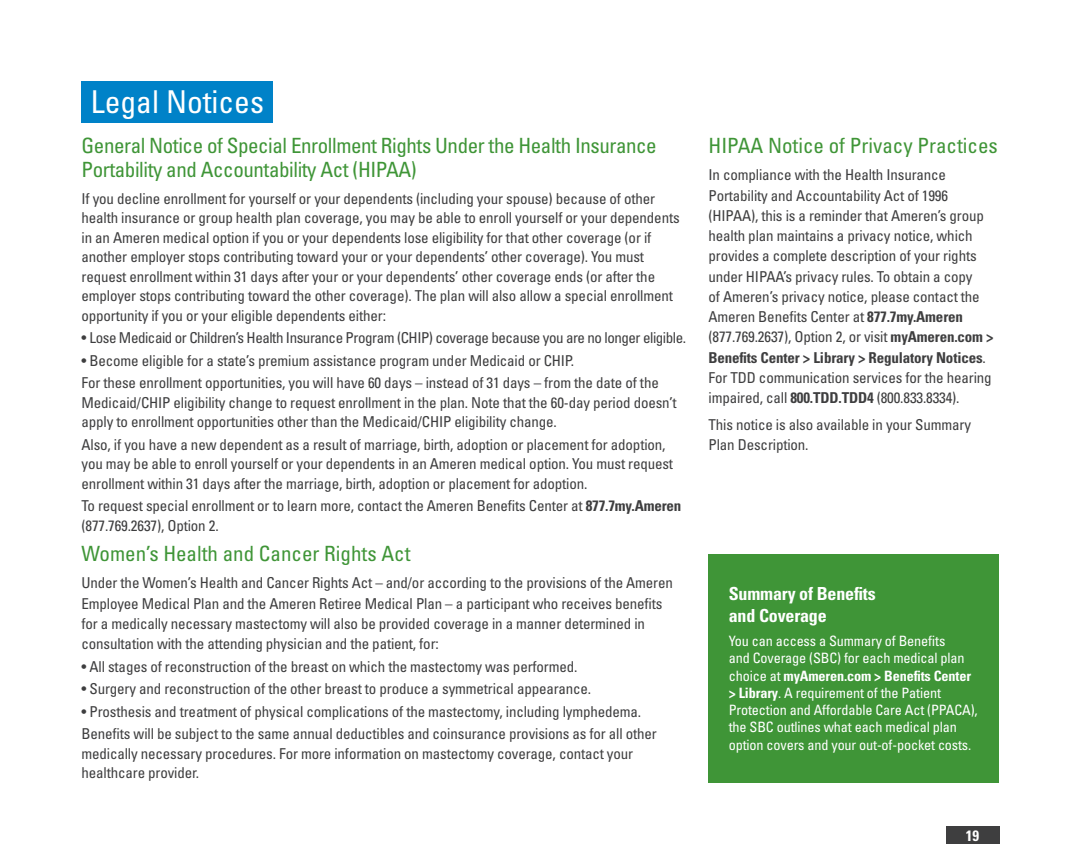
<style>
.page{position:relative;width:1080px;height:864px;background:#fff}
.page>*{position:absolute;margin:0;border:0;box-sizing:border-box;transform-origin:0 0}
.NEW_Subtitle_-_green{font:condensed 31.5px "Univers LT Std";color:#fff}
.Body_10_14{font:condensed 21px/24px "Univers LT Std";letter-spacing:-.02em;color:#3f9537}
.NEW_Body_sub_-_blue{font:condensed 21px "Univers LT Std";color:#3f9537}
.Body_10_14-2{font:700 condensed 18px/21.6px "Univers LT Std";letter-spacing:-.01em;color:#fff}
.Body_10_14-3{font:condensed 15px/20.2px "Univers LT Std";letter-spacing:-.01em;color:#3e3e3f}
.Body_10_14-4{font:condensed 15px "Univers LT Std";letter-spacing:-.03em;color:#3e3e3f}
.t1{font:700 condensed 15px "Univers LT Std";color:#fff}
.Body_10_14-5{font:condensed 14.25px/17.2px "Univers LT Std";letter-spacing:-.01em;color:#fff}
.s1{font-weight:700}
</style>
<div class="page">
<div style="left:946px;top:826px;width:54px;height:18px;background:#3e3e3f"></div>
<div style="left:82px;top:81px;width:191px;height:41px;background:#0082c8"></div>
<div style="left:709px;top:554px;width:290px;height:229px;background:#3f9537"></div>
<p class="NEW_Subtitle_-_green" style="left:91px;top:82px;width:175px">Legal Notices</p>
<p class="Body_10_14" style="left:82px;top:134px;width:577px">General Notice of Special Enrollment Rights Under the Health Insurance<br>Portability and Accountability Act (HIPAA)</p>
<p class="Body_10_14-3" style="left:82px;top:188px;width:600px;line-height:19.5px">If you decline enrollment for yourself or your dependents (including your spouse) because of other health insurance or group health plan coverage, you may be able to enroll yourself or your dependents in an Ameren medical option if you or your dependents lose eligibility for that other coverage (or if another employer stops contributing toward your or your dependents’ other coverage). You must request enrollment within 31 days after your or your dependents’ other coverage ends (or after the employer stops contributing toward the other coverage). The plan will also allow a special enrollment opportunity if you or your eligible dependents either:</p>
<p class="Body_10_14-4" style="left:82px;top:328px;width:606px">• Lose Medicaid or Children’s Health Insurance Program (CHIP) coverage because you are no longer eligible.</p>
<p class="Body_10_14-3" style="left:82px;top:350px;width:494px">• Become eligible for a state’s premium assistance program under Medicaid or CHIP.</p>
<p class="Body_10_14-3" style="left:82px;top:373px;width:597px;line-height:19.5px">For these enrollment opportunities, you will have 60 days – instead of 31 days – from the date of the<br>Medicaid/CHIP eligibility change to request enrollment in the plan. Note that the 60-day period doesn’t apply to enrollment opportunities other than the Medicaid/CHIP eligibility change.</p>
<p class="Body_10_14-3" style="left:82px;top:434px;width:593px;line-height:19.5px">Also, if you have a new dependent as a result of marriage, birth, adoption or placement for adoption, you may be able to enroll yourself or your dependents in an Ameren medical option. You must request enrollment within 31 days after the marriage, birth, adoption or placement for adoption.</p>
<p class="Body_10_14-3" style="left:82px;top:496px;width:601px;line-height:19.5px">To request special enrollment or to learn more, contact the Ameren Benefits Center at <span class="s1">877.7my.Ameren </span>(877.769.2637), Option 2.</p>
<p class="NEW_Body_sub_-_blue" style="left:82px;top:541px;width:331px">Women’s Health and Cancer Rights Act</p>
<p class="Body_10_14-3" style="left:82px;top:573px;width:593px">Under the Women’s Health and Cancer Rights Act – and/or according to the provisions of the Ameren Employee Medical Plan and the Ameren Retiree Medical Plan – a participant who receives benefits for a medically necessary mastectomy will also be provided coverage in a manner determined in consultation with the attending physician and the patient, for:</p>
<p class="Body_10_14-3" style="left:82px;top:656px;width:497px">• All stages of reconstruction of the breast on which the mastectomy was performed.</p>
<p class="Body_10_14-3" style="left:82px;top:679px;width:511px">• Surgery and reconstruction of the other breast to produce a symmetrical appearance.</p>
<p class="Body_10_14-3" style="left:82px;top:701px;width:561px">• Prosthesis and treatment of physical complications of the mastectomy, including lymphedema.</p>
<p class="Body_10_14-3" style="left:82px;top:724px;width:577px;line-height:19.5px">Benefits will be subject to the same annual deductibles and coinsurance provisions as for all other medically necessary procedures. For more information on mastectomy coverage, contact your healthcare provider.</p>
<p class="NEW_Body_sub_-_blue" style="left:709px;top:133px;width:291px">HIPAA Notice of Privacy Practices</p>
<p class="Body_10_14-3" style="left:709px;top:165px;width:287px">In compliance with the Health Insurance Portability and Accountability Act of 1996 (HIPAA), this is a reminder that Ameren’s group health plan maintains a privacy notice, which provides a complete description of your rights under HIPAA’s privacy rules. To obtain a copy<br>of Ameren’s privacy notice, please contact the Ameren Benefits Center at <span class="s1">877.7my.Ameren </span>(877.769.2637), Option 2, or visit <span class="s1">myAmeren.com &gt; Benefits Center &gt; Library &gt; Regulatory Notices</span>.<br>For TDD communication services for the hearing impaired, call <span class="s1">800.TDD.TDD4</span> (800.833.8334).</p>
<p class="Body_10_14-3" style="left:709px;top:415px;width:264px">This notice is also available in your Summary<br>Plan Description.</p>
<p class="Body_10_14-2" style="left:729px;top:583px;width:148px">Summary of Benefits and Coverage</p>
<p class="Body_10_14-5" style="left:729px;top:632px;width:251px">You can access a Summary of Benefits<br>and Coverage (SBC) for each medical plan choice at <span class="s1">myAmeren.com &gt; Benefits Center &gt; Library</span>. A requirement of the Patient Protection and Affordable Care Act (PPACA), the SBC outlines what each medical plan option covers and your out-of-pocket costs.</p>
<p class="t1" style="left:966px;top:826px;width:15px">19</p>
</div>
